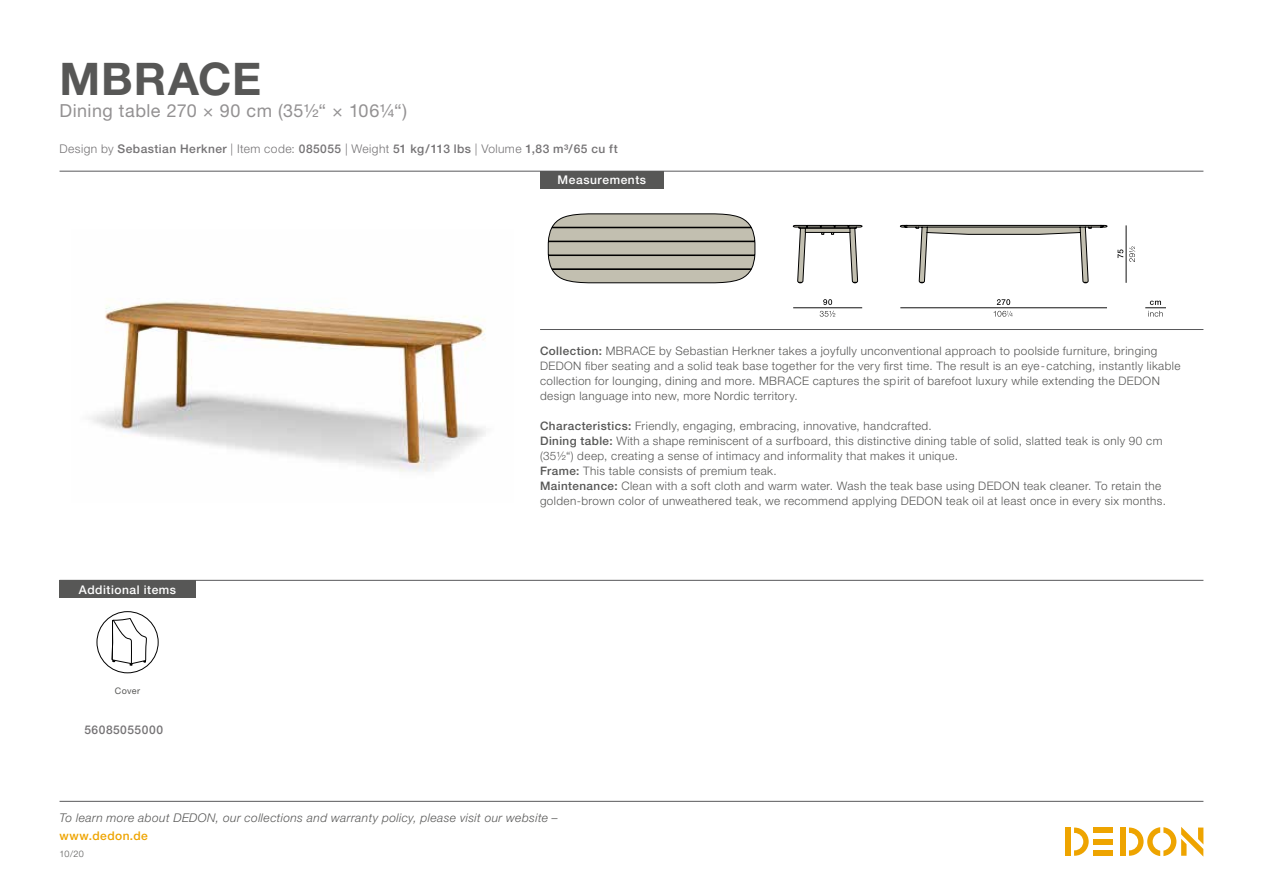
<style>
.page{position:relative;width:1263px;height:893px;background:#fff}
.page>*{position:absolute;margin:0;border:0;box-sizing:border-box;transform-origin:0 0}
.t1{font:700 45px "Helvetica Neue LT";letter-spacing:.02em;color:#575756}
.t2{font:18px "Helvetica Neue LT";letter-spacing:.025em;color:#939192}
.t3{font:500 12px "Helvetica Neue LT";letter-spacing:.04em;color:#757375}
.t4{font:italic 300 12px "Helvetica Neue LT";letter-spacing:.035em;color:#575756}
.t5{font:500 12px "Helvetica Neue LT";letter-spacing:.045em;color:#fff}
.t6{font:500 12px "Helvetica Neue LT";letter-spacing:.035em;color:#eea400}
.t7{font:300 11.7px/15px "Helvetica Neue LT";letter-spacing:.035em;color:#575756}
.t8{font:9px "Helvetica Neue LT";letter-spacing:.035em;color:#575756}
.t9{font:300 9px "Helvetica Neue LT";color:#575756}
.s1{font-weight:300}
.s2{font-weight:500}
</style>
<div class="page">
<div style="left:1120px;top:827px;width:5px;height:29px;background:#eea400"></div>
<div style="left:1094px;top:827px;width:19px;height:6px;background:#eea400"></div>
<div style="left:1094px;top:850px;width:19px;height:6px;background:#eea400"></div>
<div style="left:1094px;top:839px;width:19px;height:5px;background:#eea400"></div>
<svg style="left:1074px;top:827px;width:15px;height:29px"></svg>
<div style="left:1065px;top:827px;width:6px;height:29px;background:#eea400"></div>
<svg style="left:1129px;top:827px;width:74px;height:29px"></svg>
<hr style="left:60px;top:801px;width:1143px;height:1px;background:#59595b">
<img style="left:89px;top:301px;width:397px;height:171px">
<hr style="left:60px;top:580px;width:1143px;height:1px;background:#59595b">
<hr style="left:60px;top:171px;width:1143px;height:1px;background:#59595b">
<hr style="left:540px;top:329px;width:663px;height:1px;background:#59595b">
<div style="left:540px;top:171px;width:124px;height:17px;background:#575756"></div>
<div style="left:60px;top:580px;width:136px;height:18px;background:#575756"></div>
<svg style="left:1145px;top:301px;width:21px;height:16px"></svg>
<svg style="left:997px;top:299px;width:13px;height:6px"></svg>
<svg style="left:993px;top:311px;width:19px;height:6px"></svg>
<hr style="left:900px;top:308px;width:207px;height:1px;background:#121212">
<svg style="left:1117px;top:249px;width:6px;height:9px"></svg>
<svg style="left:1129px;top:246px;width:6px;height:16px"></svg>
<hr style="left:1126px;top:225px;width:1px;height:58px;background:#121212">
<svg style="left:823px;top:299px;width:9px;height:6px"></svg>
<svg style="left:820px;top:311px;width:15px;height:6px"></svg>
<hr style="left:793px;top:308px;width:69px;height:1px;background:#121212">
<svg style="left:900px;top:224px;width:207px;height:60px"></svg>
<svg style="left:792px;top:225px;width:71px;height:58px"></svg>
<svg style="left:548px;top:214px;width:207px;height:69px"></svg>
<div style="left:97px;top:611px;width:61px;height:62px;border:1px solid #000;border-radius:50%"></div>
<svg style="left:112px;top:618px;width:35px;height:47px"></svg>
<h1 class="t1" style="left:60px;top:51px;width:203px">MBRACE</h1>
<h2 class="t2" style="left:60px;top:100px;width:349px">Dining table 270 × 90 cm (35½“ × 106¼“)</h2>
<p class="t3" style="left:60px;top:142px;width:560px"><span class="s1">Design by</span> Sebastian Herkner <span class="s1">| Item code:</span> 085055 <span class="s1">| Weight</span> 51 kg/113 lbs <span class="s1">| Volume</span> 1,83 m³/65 cu ft</p>
<p class="t5" style="left:558px;top:173px;width:90px">Measurements</p>
<p class="t5" style="left:79px;top:582px;width:99px">Additional items</p>
<p class="t8" style="left:115px;top:686px;width:27px">Cover</p>
<p class="t3" style="left:84px;top:723px;width:80px">56085055000</p>
<p class="t7" style="left:540px;top:343px;width:642px"><span class="s2">Collection:</span> MBRACE by Sebastian Herkner takes a joyfully unconventional approach to poolside furniture, bringing DEDON fiber seating and a solid teak base together for the very first time. The result is an eye-catching, instantly likable collection for lounging, dining and more. MBRACE captures the spirit of barefoot luxury while extending the DEDON design language into new, more Nordic territory.</p>
<p class="t7" style="left:540px;top:418px;width:627px"><span class="s2">Characteristics:</span> Friendly, engaging, embracing, innovative, handcrafted.<br><span class="s2">Dining table:</span> With a shape reminiscent of a surfboard, this distinctive dining table of solid, slatted teak is only 90 cm (35½“) deep, creating a sense of intimacy and informality that makes it unique.<br><span class="s2">Frame:</span> This table consists of premium teak.<br><span class="s2">Maintenance:</span> Clean with a soft cloth and warm water. Wash the teak base using DEDON teak cleaner. To retain the golden-brown color of unweathered teak, we recommend applying DEDON teak oil at least once in every six months.</p>
<p class="t4" style="left:60px;top:811px;width:500px">To learn more about DEDON, our collections and warranty policy, please visit our website –</p>
<p class="t6" style="left:60px;top:829px;width:90px">www.dedon.de</p>
<p class="t9" style="left:60px;top:848px;width:26px">10/20</p>
</div>
